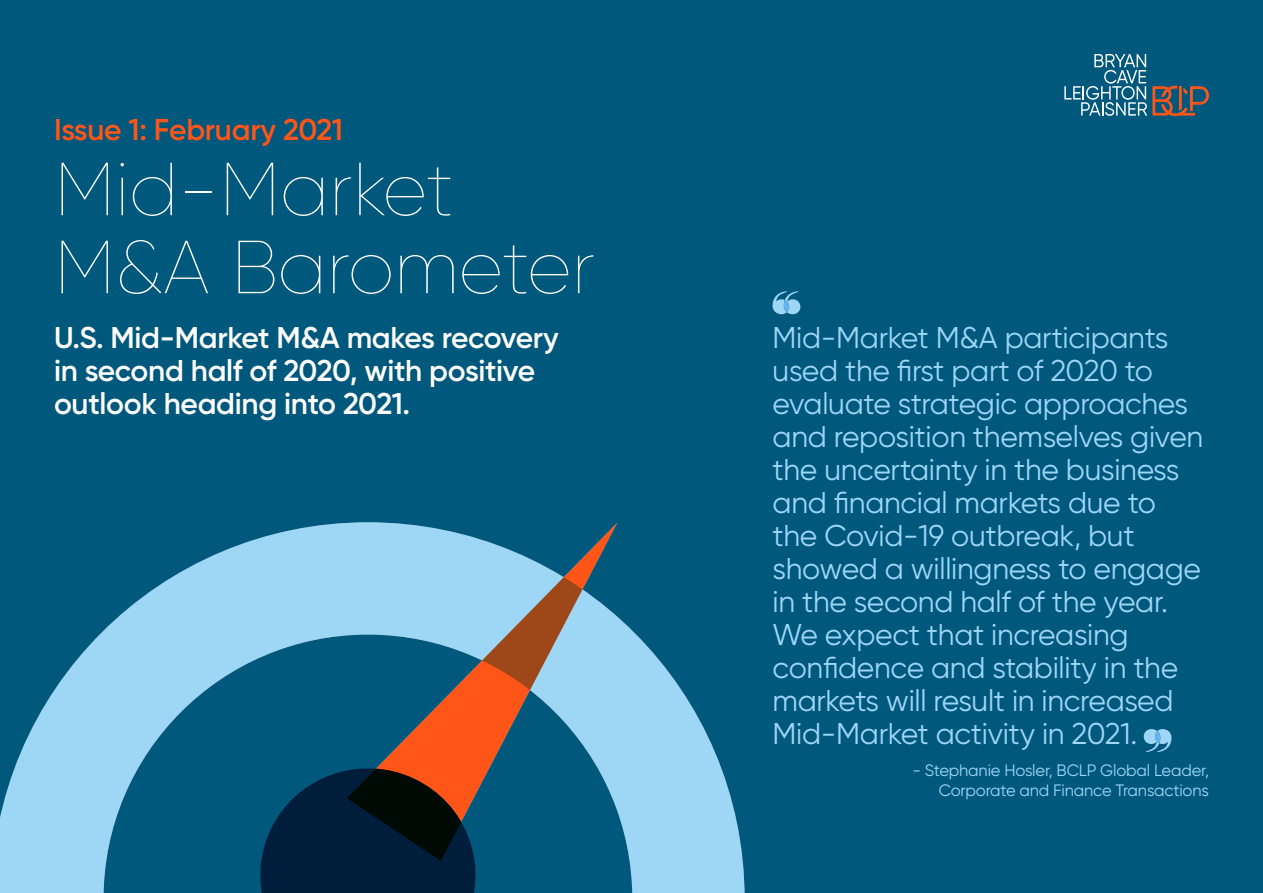
<style>
.page{position:relative;width:1263px;height:893px;background:#00587c}
.page>*{position:absolute;margin:0;border:0;box-sizing:border-box;transform-origin:0 0}
.t1{font:100 75px/78px "Gilroy";letter-spacing:-.01em;color:#fff}
.t2{font:30px/33px "Gilroy";letter-spacing:-.01em;color:#9ed6f6}
.t3{font:600 30px/33px "Gilroy";letter-spacing:-.01em;color:#fff}
.t4{font:600 30px "Gilroy";letter-spacing:-.01em;color:#ff5519}
.t5{font:16.5px/19.5px "Gilroy";letter-spacing:-.01em;color:#9ed6f6;text-align:right}
</style>
<div class="page">
<svg style="left:1064px;top:54px;width:145px;height:62px"></svg>
<svg style="left:772px;top:291px;width:28px;height:23px"></svg>
<svg style="left:1144px;top:729px;width:27px;height:23px"></svg>
<svg style="left:0;top:522px;width:745px;height:371px"></svg>
<svg style="left:249px;top:757px;width:238px;height:136px"></svg>
<svg style="left:347px;top:522px;width:270px;height:339px"></svg>
<p class="t4" style="left:54px;top:111px;width:290px">Issue 1: February 2021</p>
<h1 class="t1" style="left:54px;top:149px;width:543px">Mid-Market<br>M&amp;A Barometer</h1>
<p class="t3" style="left:54px;top:321px;width:506px">U.S. Mid-Market M&amp;A makes recovery in second half of 2020, with positive outlook heading into 2021.</p>
<p class="t2" style="left:772px;top:321px;width:432px">Mid-Market M&amp;A participants used the first part of 2020 to evaluate strategic approaches and reposition themselves given the uncertainty in the business and financial markets due to the Covid-19 outbreak, but showed a willingness to engage in the second half of the year.<br>We expect that increasing confidence and stability in the markets will result in increased<br>Mid-Market activity in 2021.</p>
<p class="t5" style="left:912px;top:761px;width:298px">- Stephanie Hosler, BCLP Global Leader,<br>Corporate and Finance Transactions</p>
</div>
